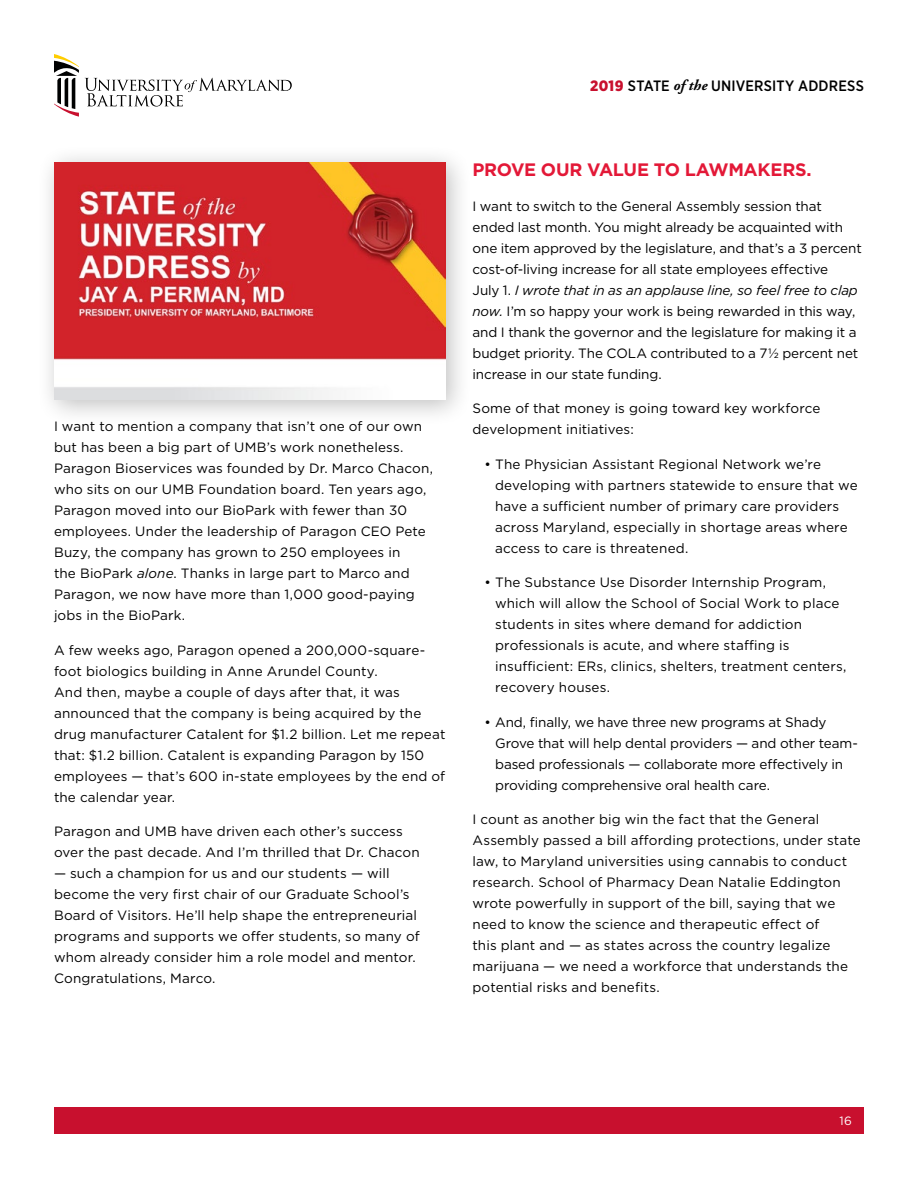
<style>
.page{position:relative;width:918px;height:1188px;background:#fff}
.page>*{position:absolute;margin:0;border:0;box-sizing:border-box;transform-origin:0 0}
.t1{font:700 18px "Gotham";letter-spacing:-.02em;color:#e31837}
.t2{font:500 15px "Gotham Narrow";letter-spacing:.01em;color:#000}
.t3{font:13.5px/21px "Gotham";letter-spacing:.01em;color:#000}
.t4{font:13.5px/21px "Gotham";letter-spacing:-.01em;color:#000}
.t5{font:12px "Gotham";color:#fff}
.s1{font-weight:900;color:#c8102e}
.s2{font-family:"Adobe Garamond Pro";font-weight:700;font-style:italic}
.s3{font-style:italic}
</style>
<div class="page">
<div style="left:54px;top:1107px;width:810px;height:27px;background:#c8102e"></div>
<svg style="left:54px;top:54px;width:25px;height:63px"></svg>
<svg style="left:85px;top:78px;width:207px;height:29px"></svg>
<div style="left:36px;top:144px;width:437px;height:283px;background:#000;opacity:.25"></div>
<img style="left:54px;top:162px;width:392px;height:238px">
<p class="t2" style="left:590px;top:76px;width:275px"><span class="s1">2019</span> STATE <span class="s2">of the</span> UNIVERSITY ADDRESS</p>
<p class="t3" style="left:54px;top:415px;width:381px">I want to mention a company that isn’t one of our own but has been a big part of UMB’s work nonetheless.<br>Paragon Bioservices was founded by Dr. Marco Chacon, who sits on our UMB Foundation board. Ten years ago, Paragon moved into our BioPark with fewer than 30 employees. Under the leadership of Paragon CEO Pete Buzy, the company has grown to 250 employees in<br>the BioPark <span class="s3">alone</span>. Thanks in large part to Marco and Paragon, we now have more than 1,000 good-paying jobs in the BioPark.</p>
<p class="t3" style="left:54px;top:639px;width:393px">A few weeks ago, Paragon opened a 200,000-square&shy;foot biologics building in Anne Arundel County.<br>And then, maybe a couple of days after that, it was announced that the company is being acquired by the drug manufacturer Catalent for $1.2 billion. Let me repeat that: $1.2 billion. Catalent is expanding Paragon by 150 employees — that’s 600 in-state employees by the end of the calendar year.</p>
<p class="t3" style="left:54px;top:820px;width:367px">Paragon and UMB have driven each other’s success over the past decade. And I’m thrilled that Dr. Chacon</p>
<p class="t3" style="left:54px;top:862px;width:367px">— such a champion for us and our students — will become the very first chair of our Graduate School’s Board of Visitors. He’ll help shape the entrepreneurial programs and supports we offer students, so many of whom already consider him a role model and mentor.<br>Congratulations, Marco.</p>
<p class="t1" style="left:472px;top:158px;width:341px">PROVE OUR VALUE TO LAWMAKERS.</p>
<p class="t4" style="left:472px;top:195px;width:391px">I want to switch to the General Assembly session that ended last month. You might already be acquainted with one item approved by the legislature, and that’s a 3 percent cost-of-living increase for all state employees effective<br>July 1. <span class="s3">I wrote that in as an applause line, so feel free to clap now.</span> I’m so happy your work is being rewarded in this way, and I thank the governor and the legislature for making it a budget priority. The COLA contributed to a 7½ percent net increase in our state funding.</p>
<p class="t3" style="left:472px;top:398px;width:350px">Some of that money is going toward key workforce development initiatives:</p>
<p class="t3" style="left:495px;top:453px;width:364px;text-indent:-11px">• The Physician Assistant Regional Network we’re developing with partners statewide to ensure that we have a sufficient number of primary care providers across Maryland, especially in shortage areas where access to care is threatened.</p>
<p class="t3" style="left:495px;top:572px;width:353px;text-indent:-11px">• The Substance Use Disorder Internship Program, which will allow the School of Social Work to place students in sites where demand for addiction professionals is acute, and where staffing is insufficient: ERs, clinics, shelters, treatment centers, recovery houses.</p>
<p class="t4" style="left:495px;top:711px;width:364px;text-indent:-11px">• And, finally, we have three new programs at Shady Grove that will help dental providers — and other team&shy;based professionals — collaborate more effectively in providing comprehensive oral health care.</p>
<p class="t3" style="left:472px;top:809px;width:390px">I count as another big win the fact that the General Assembly passed a bill affording protections, under state law, to Maryland universities using cannabis to conduct research. School of Pharmacy Dean Natalie Eddington wrote powerfully in support of the bill, saying that we need to know the science and therapeutic effect of<br>this plant and — as states across the country legalize marijuana — we need a workforce that understands the potential risks and benefits.</p>
<p class="t5" style="left:839px;top:1113px;width:14px">16</p>
</div>
